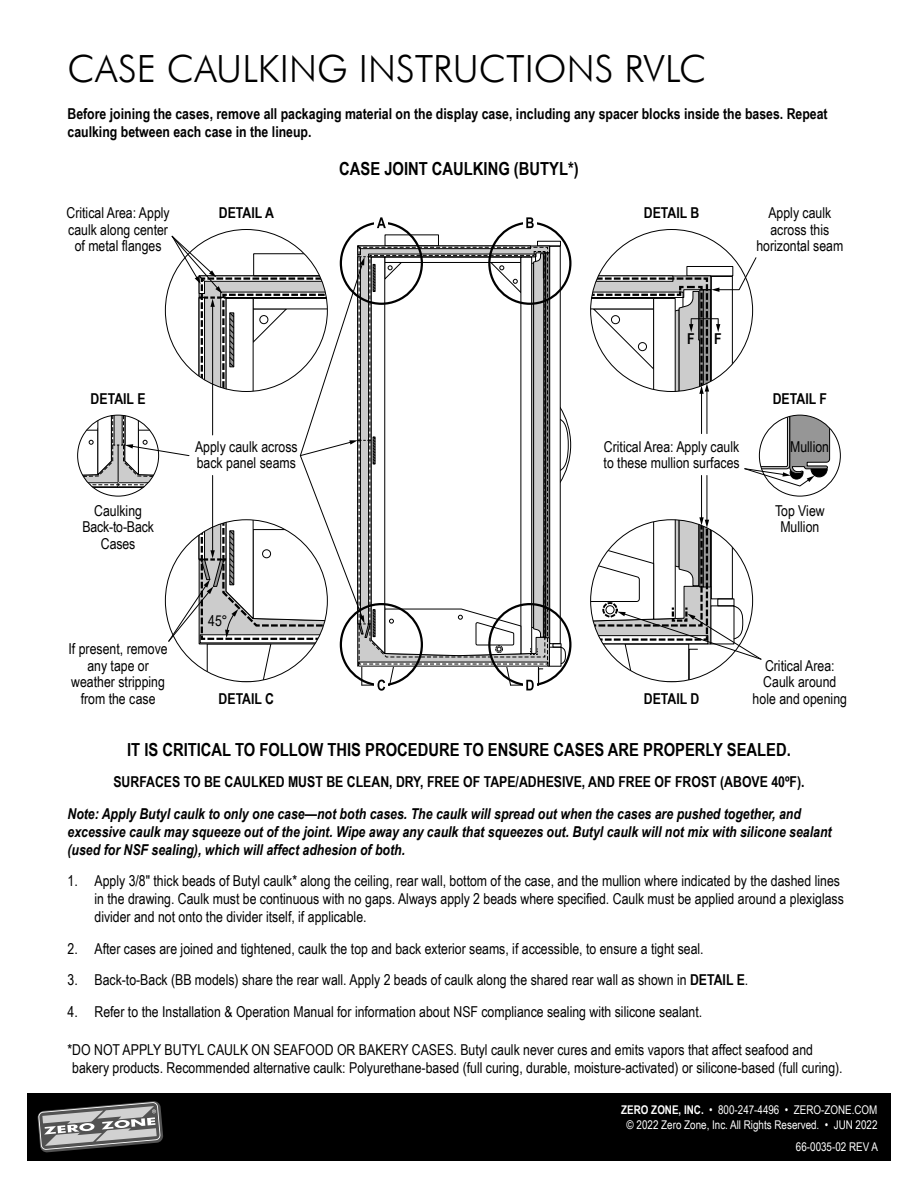
<style>
.page{position:relative;width:918px;height:1188px;background:#fff}
.page>*{position:absolute;margin:0;border:0;box-sizing:border-box;transform-origin:0 0}
.t1{font:300 37.5px "Futura BT";letter-spacing:.005em;color:#000}
.Page_Subsection_Titl{font:700 18px "Arial Narrow";color:#000}
.Body{font:15px/16.5px "Arial Narrow";color:#000;text-align:center}
.Body-2{font:700 15px/18px "Arial Narrow";color:#000}
.Note{font:italic 700 15px/18px "Arial Narrow";color:#000}
.t2{font:12px/14.4px "Arial Narrow";color:#fff;text-align:center}
.s1{font-weight:700}
</style>
<div class="page">
<div style="left:27px;top:1094px;width:864px;height:67px;background:#000"></div>
<svg style="left:37px;top:1101px;width:126px;height:52px"></svg>
<svg style="left:561px;top:646px;width:5px;height:19px"></svg>
<svg style="left:561px;top:408px;width:10px;height:74px"></svg>
<div style="left:553px;top:643px;width:8px;height:5px;border:1px solid #000"></div>
<div style="left:546px;top:253px;width:4px;height:385px;border:1px solid #000"></div>
<svg style="left:744px;top:415px;width:86px;height:71px"></svg>
<hr style="left:701px;top:392px;width:1px;height:42px;background:#000">
<hr style="left:707px;top:390px;width:1px;height:44px;background:#000">
<hr style="left:701px;top:475px;width:1px;height:44px;background:#000">
<hr style="left:707px;top:475px;width:1px;height:46px;background:#000">
<svg style="left:591px;top:517px;width:171px;height:165px"></svg>
<svg style="left:591px;top:257px;width:166px;height:137px"></svg>
<svg style="left:526px;top:217px;width:8px;height:11px"></svg>
<svg style="left:377px;top:217px;width:9px;height:11px"></svg>
<svg style="left:78px;top:236px;width:470px;height:455px"></svg>
<h1 class="t1" style="left:68px;top:46px;width:640px">CASE CAULKING INSTRUCTIONS RVLC</h1>
<p class="Body-2" style="left:68px;top:104px;width:762px">Before joining the cases, remove all packaging material on the display case, including any spacer blocks inside the bases. Repeat caulking between each case in the lineup.</p>
<p class="Page_Subsection_Titl" style="left:339px;top:155px;width:241px">CASE JOINT CAULKING (BUTYL*)</p>
<p class="Body" style="left:67px;top:204px;width:105px">Critical Area: Apply caulk along center of metal flanges</p>
<p class="Body-2" style="left:219px;top:203px;width:57px">DETAIL A</p>
<p class="Body-2" style="left:644px;top:203px;width:57px">DETAIL B</p>
<p class="Body" style="left:756px;top:204px;width:88px">Apply caulk across this horizontal seam</p>
<p class="Body-2" style="left:687px;top:329px;width:9px">F</p>
<p class="Body-2" style="left:714px;top:329px;width:9px">F</p>
<p class="Body-2" style="left:91px;top:389px;width:56px">DETAIL E</p>
<p class="Body-2" style="left:773px;top:389px;width:56px">DETAIL F</p>
<p class="Body" style="left:195px;top:437px;width:104px;text-align:left">Apply caulk across back panel seams</p>
<p class="Body" style="left:604px;top:437px;width:137px">Critical Area: Apply caulk</p>
<p class="Body" style="left:790px;top:438px;width:40px">Mullion</p>
<p class="Body" style="left:604px;top:454px;width:138px">to these mullion surfaces</p>
<p class="Body" style="left:82px;top:502px;width:73px">Caulking<br>Back-to-Back<br>Cases</p>
<p class="Body" style="left:775px;top:502px;width:51px">Top View<br>Mullion</p>
<p class="Body" style="left:208px;top:611px;width:21px">45°</p>
<p class="Body" style="left:69px;top:640px;width:101px">If present, remove any tape or weather stripping from the case</p>
<p class="Body-2" style="left:219px;top:689px;width:57px">DETAIL C</p>
<p class="Body" style="left:763px;top:657px;width:75px;text-align:left">Critical Area:<br>Caulk around</p>
<p class="Body-2" style="left:644px;top:689px;width:57px">DETAIL D</p>
<p class="Body" style="left:753px;top:690px;width:96px">hole and opening</p>
<p class="Page_Subsection_Titl" style="left:127px;top:736px;width:665px">IT IS CRITICAL TO FOLLOW THIS PROCEDURE TO ENSURE CASES ARE PROPERLY SEALED.</p>
<p class="Body-2" style="left:113px;top:772px;width:693px">SURFACES TO BE CAULKED MUST BE CLEAN, DRY, FREE OF TAPE/ADHESIVE, AND FREE OF FROST (ABOVE 40ºF).</p>
<p class="Note" style="left:68px;top:804px;width:766px">Note: Apply Butyl caulk to only one case—not both cases. The caulk will spread out when the cases are pushed together, and excessive caulk may squeeze out of the joint. Wipe away any caulk that squeezes out. Butyl caulk will not mix with silicone sealant (used for NSF sealing), which will affect adhesion of both.</p>
<p class="Body" style="left:94px;top:871px;width:751px;line-height:18px;text-align:left;text-indent:-27px">1. Apply 3/8" thick beads of Butyl caulk* along the ceiling, rear wall, bottom of the case, and the mullion where indicated by the dashed lines in the drawing. Caulk must be continuous with no gaps. Always apply 2 beads where specified. Caulk must be applied around a plexiglass divider and not onto the divider itself, if applicable.</p>
<p class="Body" style="left:68px;top:940px;width:638px">2. After cases are joined and tightened, caulk the top and back exterior seams, if accessible, to ensure a tight seal.</p>
<p class="Body" style="left:68px;top:971px;width:682px">3. Back-to-Back (BB models) share the rear wall. Apply 2 beads of caulk along the shared rear wall as shown in <span class="s1">DETAIL E</span>.</p>
<p class="Body" style="left:68px;top:1003px;width:636px">4. Refer to the Installation &amp; Operation Manual for information about NSF compliance sealing with silicone sealant.</p>
<p class="Body" style="left:72px;top:1040px;width:772px;line-height:18px;text-align:left;text-indent:-5px">*DO NOT APPLY BUTYL CAULK ON SEAFOOD OR BAKERY CASES. Butyl caulk never cures and emits vapors that affect seafood and bakery products. Recommended alternative caulk: Polyurethane-based (full curing, durable, moisture-activated) or silicone-based (full curing).</p>
<p class="t2" style="left:621px;top:1102px;width:258px"><span class="s1">ZERO ZONE, INC.</span> • 800-247-4496 • ZERO-ZONE.COM © 2022 Zero Zone, Inc. All Rights Reserved. • Jun 2022</p>
<p class="t2" style="left:796px;top:1139px;width:84px">66-0035-02 REV A</p>
</div>
